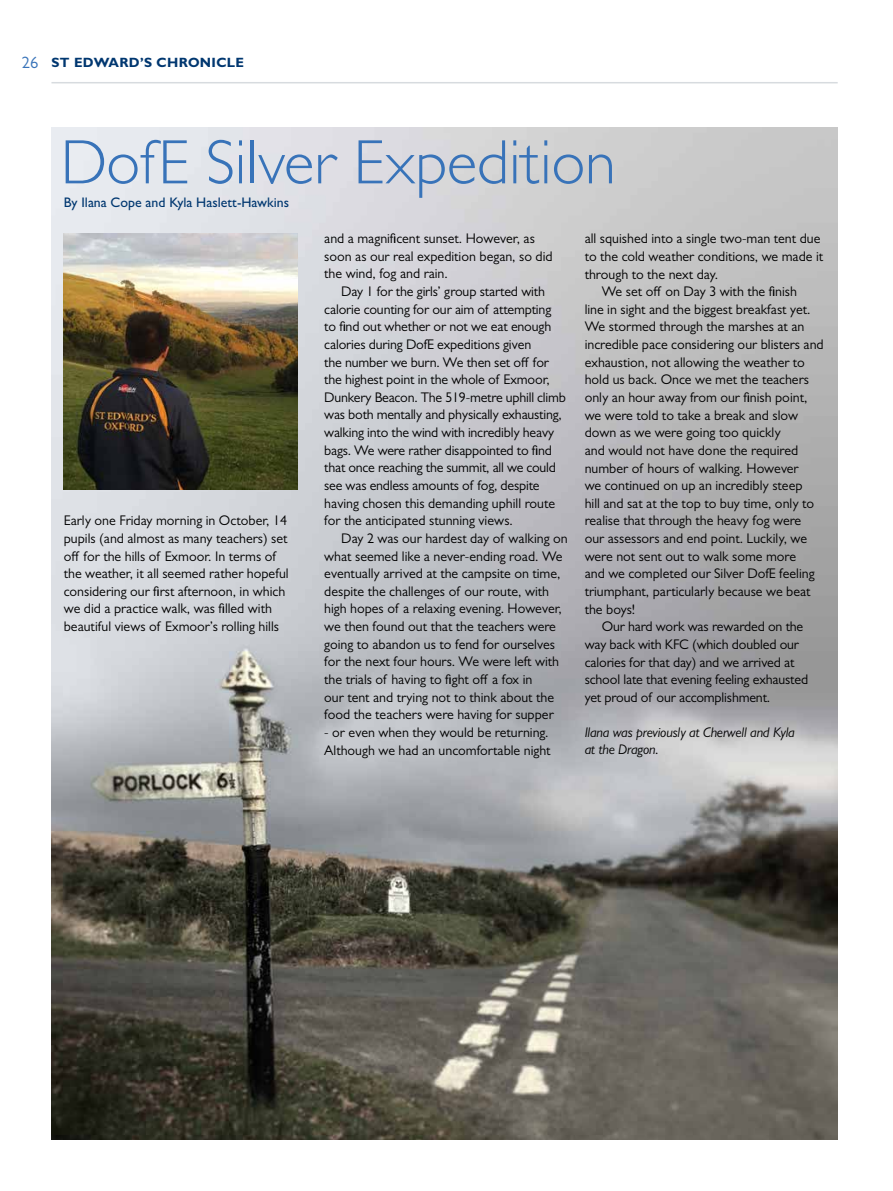
<style>
.page{position:relative;width:893px;height:1191px;background:#fff}
.page>*{position:absolute;margin:0;border:0;box-sizing:border-box;transform-origin:0 0}
.t1{font:300 63px "Gill Sans MT Pro";color:#3873b9}
.t2{font:14.1px/17.7px "Gill Sans MT Pro";color:#000}
.t3{font:italic 14.1px/17.7px "Gill Sans MT Pro";letter-spacing:-.01em;color:#000}
.t4{font:500 13.8px "Gill Sans MT Pro";color:#003770}
.t5{font:700 13.5px "Gill Sans MT Pro";letter-spacing:.025em;color:#003770}
.s1{font-weight:400;font-size:16.5px;color:#3873b9}
</style>
<div class="page">
<hr style="left:51px;top:82px;width:787px;height:1px;background:#d7dbdf">
<img style="left:51px;top:128px;width:787px;height:1012px">
<img style="left:64px;top:233px;width:234px;height:256px">
<p class="t5" style="left:22px;top:54px;width:224px"><span class="s1">26</span> ST EDWARD’S CHRONICLE</p>
<h1 class="t1" style="left:61px;top:124px;width:557px">DofE Silver Expedition</h1>
<p class="t4" style="left:64px;top:194px;width:227px">By Ilana Cope and Kyla Haslett-Hawkins</p>
<p class="t2" style="left:324px;top:229px;width:230px">and a magnificent sunset. However, as soon as our real expedition began, so did the wind, fog and rain.</p>
<p class="t2" style="left:324px;top:282px;width:243px;text-indent:17px">Day 1 for the girls’ group started with calorie counting for our aim of attempting to find out whether or not we eat enough calories during DofE expeditions given<br>the number we burn. We then set off for the highest point in the whole of Exmoor, Dunkery Beacon. The 519-metre uphill climb was both mentally and physically exhausting, walking into the wind with incredibly heavy bags. We were rather disappointed to find that once reaching the summit, all we could see was endless amounts of fog, despite having chosen this demanding uphill route for the anticipated stunning views.</p>
<p class="t2" style="left:324px;top:529px;width:245px;text-indent:17px">Day 2 was our hardest day of walking on what seemed like a never-ending road. We eventually arrived at the campsite on time, despite the challenges of our route, with high hopes of a relaxing evening. However, we then found out that the teachers were going to abandon us to fend for ourselves for the next four hours. We were left with the trials of having to fight off a fox in<br>our tent and trying not to think about the food the teachers were having for supper</p>
<p class="t2" style="left:324px;top:723px;width:228px">- or even when they would be returning.<br>Although we had an uncomfortable night</p>
<p class="t2" style="left:585px;top:230px;width:237px">all squished into a single two-man tent due</p>
<p class="t2" style="left:585px;top:247px;width:240px">to the cold weather conditions, we made it</p>
<p class="t2" style="left:585px;top:265px;width:135px">through to the next day.</p>
<p class="t2" style="left:602px;top:282px;width:197px">We set off on Day 3 with the finish</p>
<p class="t2" style="left:585px;top:300px;width:227px">line in sight and the biggest breakfast yet.</p>
<p class="t2" style="left:585px;top:318px;width:221px">We stormed through the marshes at an</p>
<p class="t2" style="left:585px;top:335px;width:241px">incredible pace considering our blisters and</p>
<p class="t2" style="left:585px;top:353px;width:222px">exhaustion, not allowing the weather to</p>
<p class="t2" style="left:585px;top:371px;width:226px">hold us back. Once we met the teachers</p>
<p class="t2" style="left:585px;top:388px;width:224px">only an hour away from our finish point,</p>
<p class="t2" style="left:585px;top:406px;width:215px">we were told to take a break and slow</p>
<p class="t2" style="left:585px;top:423px;width:198px">down as we were going too quickly</p>
<p class="t2" style="left:585px;top:441px;width:215px">and would not have done the required</p>
<p class="t2" style="left:585px;top:459px;width:215px">number of hours of walking. However</p>
<p class="t2" style="left:585px;top:476px;width:219px">we continued on up an incredibly steep</p>
<p class="t2" style="left:585px;top:494px;width:231px">hill and sat at the top to buy time, only to</p>
<p class="t2" style="left:585px;top:512px;width:218px">realise that through the heavy fog were</p>
<p class="t2" style="left:585px;top:529px;width:224px">our assessors and end point. Luckily, we</p>
<p class="t2" style="left:585px;top:547px;width:213px">were not sent out to walk some more</p>
<p class="t2" style="left:585px;top:564px;width:231px">and we completed our Silver DofE feeling</p>
<p class="t2" style="left:585px;top:582px;width:227px">triumphant, particularly because we beat</p>
<p class="t2" style="left:585px;top:600px;width:52px">the boys!</p>
<p class="t2" style="left:602px;top:617px;width:203px">Our hard work was rewarded on the</p>
<p class="t2" style="left:585px;top:635px;width:216px">way back with KFC (which doubled our</p>
<p class="t2" style="left:585px;top:653px;width:211px">calories for that day) and we arrived at</p>
<p class="t2" style="left:585px;top:670px;width:225px">school late that evening feeling exhausted</p>
<p class="t2" style="left:585px;top:688px;width:187px">yet proud of our accomplishment.</p>
<p class="t3" style="left:585px;top:723px;width:212px">Ilana was previously at Cherwell and Kyla at the Dragon.</p>
<p class="t2" style="left:64px;top:511px;width:226px">Early one Friday morning in October, 14 pupils (and almost as many teachers) set off for the hills of Exmoor. In terms of the weather, it all seemed rather hopeful considering our first afternoon, in which we did a practice walk, was filled with beautiful views of Exmoor’s rolling hills</p>
</div>
